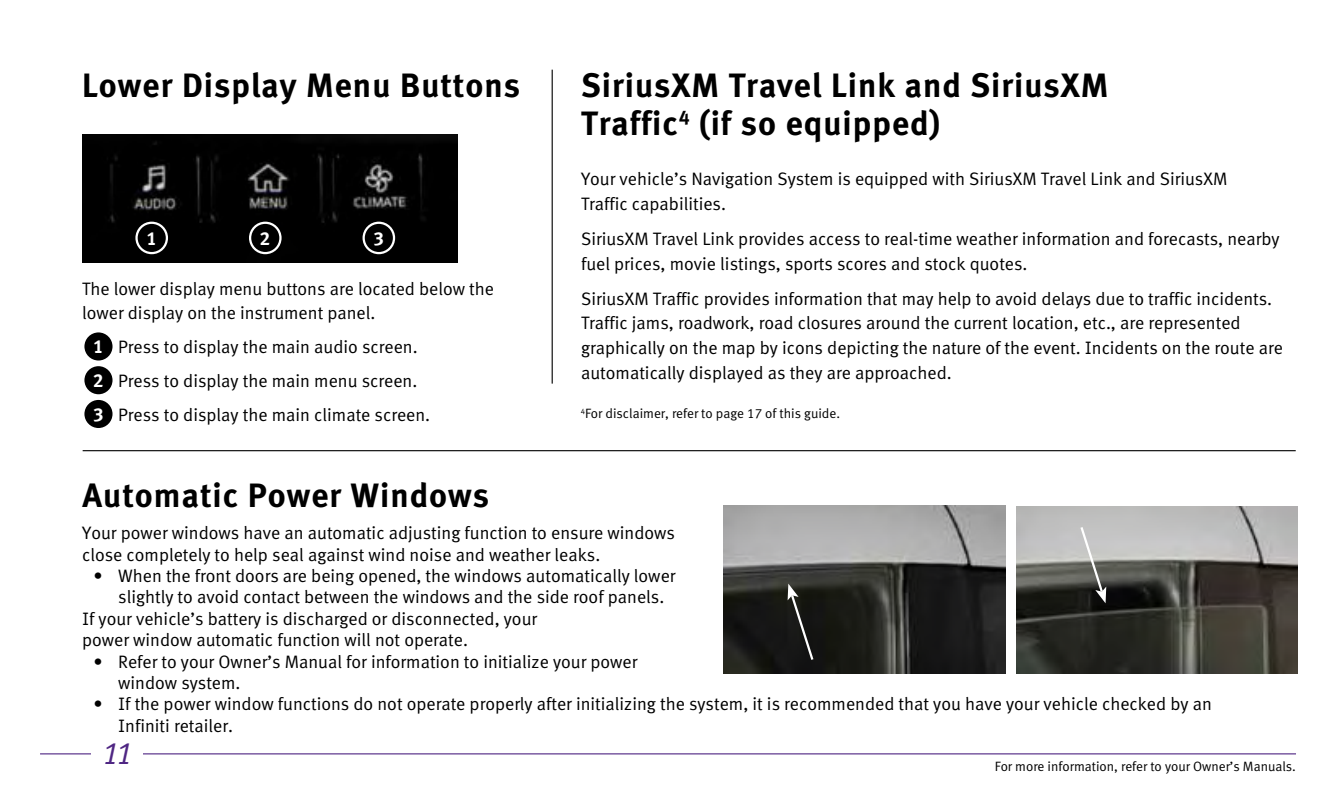
<style>
.page{position:relative;width:1337px;height:810px;background:#fff}
.page>*{position:absolute;margin:0;border:0;box-sizing:border-box;transform-origin:0 0}
.t1{font:700 33.75px/38.2px "Infiniti Meta";letter-spacing:.03em;color:#000}
.t2{font:italic 31.5px "Infiniti Meta Normal";color:#4f2683}
.t3{font:700 18.9px "Infiniti Meta";color:#fff}
.t4{font:18px/24.8px "Infiniti Meta Normal";color:#000}
.t5{font:13.5px "Infiniti Meta Normal";color:#000}
.s1{font-family:"Infiniti Meta";font-weight:700;font-size:18.9px;color:#fff}
</style>
<div class="page">
<hr style="left:40px;top:753px;width:1256px;height:1px;background:#4f2683">
<div style="left:91px;top:728px;width:51px;height:51px;background:#fff"></div>
<div style="left:83px;top:331px;width:31px;height:31px;background:#000;border-radius:50%"></div>
<div style="left:82px;top:330px;width:33px;height:33px;border:2px solid #fff;border-radius:50%"></div>
<div style="left:83px;top:365px;width:31px;height:30px;background:#000;border-radius:50%"></div>
<div style="left:82px;top:364px;width:33px;height:33px;border:2px solid #fff;border-radius:50%"></div>
<div style="left:83px;top:399px;width:31px;height:30px;background:#000;border-radius:50%"></div>
<div style="left:82px;top:398px;width:33px;height:32px;border:2px solid #fff;border-radius:50%"></div>
<img style="left:82px;top:135px;width:376px;height:127px">
<div style="left:137px;top:223px;width:30px;height:30px;background:#000;border-radius:50%"></div>
<div style="left:135px;top:222px;width:33px;height:32px;border:2px solid #fff;border-radius:50%"></div>
<div style="left:250px;top:223px;width:30px;height:30px;background:#000;border-radius:50%"></div>
<div style="left:249px;top:222px;width:32px;height:32px;border:2px solid #fff;border-radius:50%"></div>
<div style="left:364px;top:223px;width:30px;height:30px;background:#000;border-radius:50%"></div>
<div style="left:362px;top:222px;width:33px;height:32px;border:2px solid #fff;border-radius:50%"></div>
<hr style="left:551px;top:70px;width:2px;height:314px;background:#000">
<img style="left:723px;top:505px;width:282px;height:169px">
<svg style="left:787px;top:584px;width:28px;height:78px"></svg>
<img style="left:1016px;top:506px;width:281px;height:168px">
<svg style="left:1078px;top:525px;width:28px;height:78px"></svg>
<hr style="left:83px;top:450px;width:1212px;height:1px;background:#000">
<h1 class="t1" style="left:82px;top:65px;width:439px">Lower Display Menu Buttons</h1>
<p class="t3" style="left:146px;top:227px;width:12px">1</p>
<p class="t3" style="left:260px;top:227px;width:12px">2</p>
<p class="t3" style="left:373px;top:227px;width:12px">3</p>
<p class="t4" style="left:82px;top:276px;width:413px">The lower display menu buttons are located below the lower display on the instrument panel.</p>
<p class="t4" style="left:93px;top:330px;width:338px;line-height:33.8px"><span class="s1">1</span> Press to display the main audio screen.<br><span class="s1">2</span> Press to display the main menu screen.<br><span class="s1">3</span> Press to display the main climate screen.</p>
<h1 class="t1" style="left:83px;top:476px;width:408px">Automatic Power Windows</h1>
<h1 class="t1" style="left:581px;top:65px;width:529px">SiriusXM Travel Link and SiriusXM<br>Traffic<sup>4</sup> (if so equipped)</h1>
<p class="t4" style="left:581px;top:166px;width:648px">Your vehicle’s Navigation System is equipped with SiriusXM Travel Link and SiriusXM<br>Traffic capabilities.</p>
<p class="t4" style="left:581px;top:226px;width:700px">SiriusXM Travel Link provides access to real-time weather information and forecasts, nearby fuel prices, movie listings, sports scores and stock quotes.</p>
<p class="t4" style="left:581px;top:286px;width:703px">SiriusXM Traffic provides information that may help to avoid delays due to traffic incidents.<br>Traffic jams, roadwork, road closures around the current location, etc., are represented graphically on the map by icons depicting the nature of the event. Incidents on the route are automatically displayed as they are approached.</p>
<p class="t5" style="left:580px;top:406px;width:261px"><sup>4</sup>For disclaimer, refer to page 17 of this guide.</p>
<p class="t4" style="left:82px;top:522px;width:594px;line-height:21.4px">Your power windows have an automatic adjusting function to ensure windows close completely to help seal against wind noise and weather leaks.</p>
<p class="t4" style="left:93px;top:563px;width:583px">• When the front doors are being opened, the windows automatically lower</p>
<p class="t4" style="left:118px;top:585px;width:547px">slightly to avoid contact between the windows and the side roof panels.</p>
<p class="t4" style="left:82px;top:606px;width:456px">If your vehicle’s battery is discharged or disconnected, your</p>
<p class="t4" style="left:82px;top:627px;width:387px">power window automatic function will not operate.</p>
<p class="t4" style="left:118px;top:650px;width:521px;line-height:21.4px;text-indent:-25px">• Refer to your Owner’s Manual for information to initialize your power window system.</p>
<p class="t4" style="left:118px;top:693px;width:1095px;line-height:21.4px;text-indent:-25px">• If the power window functions do not operate properly after initializing the system, it is recommended that you have your vehicle checked by an<br>Infiniti retailer.</p>
<h2 class="t2" style="left:101px;top:735px;width:33px">11</h2>
<p class="t5" style="left:994px;top:759px;width:303px">For more information, refer to your Owner’s Manuals.</p>
</div>
